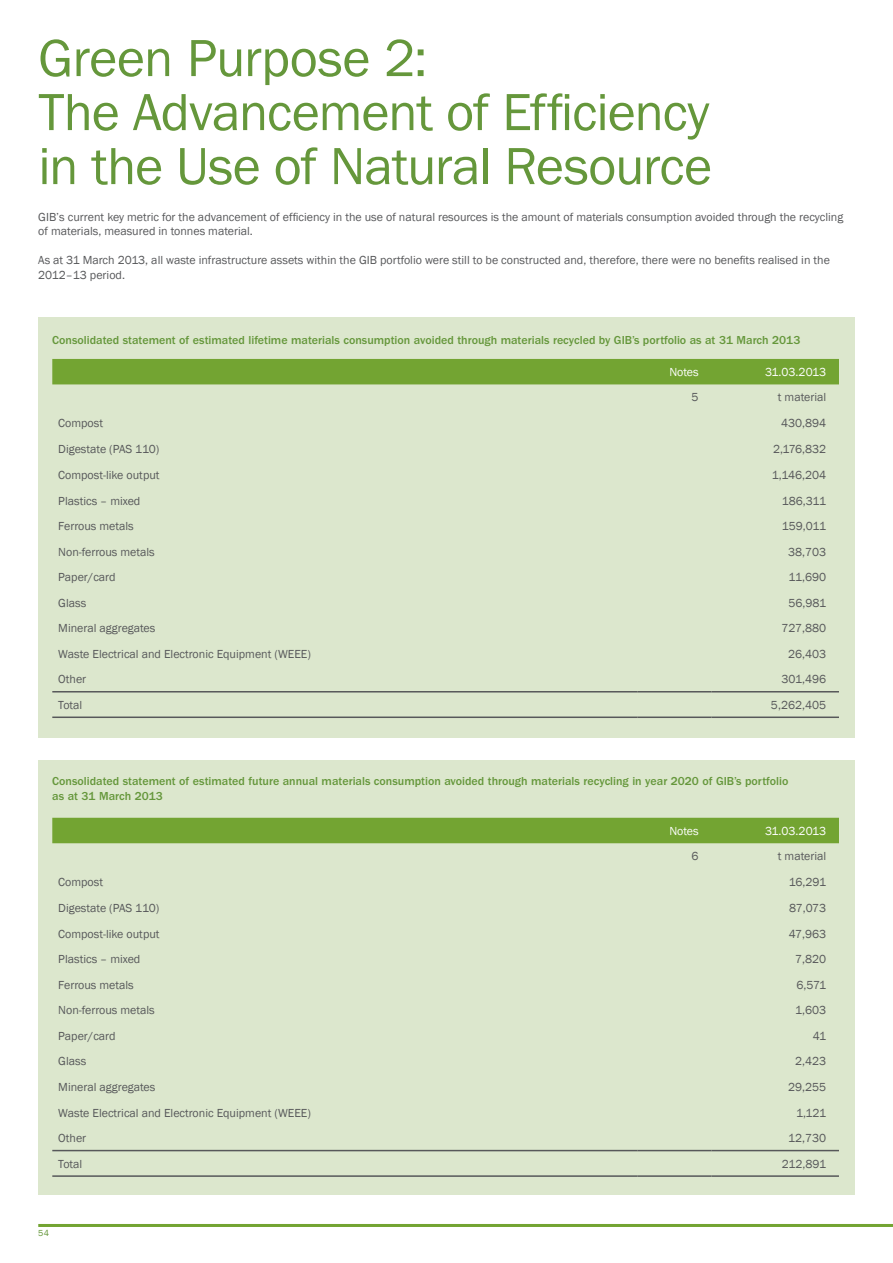
<style>
.page{position:relative;width:893px;height:1263px;background:#fff}
.page>*{position:absolute;margin:0;border:0;box-sizing:border-box;transform-origin:0 0}
.Sub_section_header{font:54px/54px "Franklin Gothic";letter-spacing:-.02em;color:#65973b}
.Body_copy{font:12px/14.4px "Franklin Gothic";color:#57585a}
.Subheading{font:500 12px/14.4px "ITC Franklin Gothic Std";color:#65973b}
.t1{font:12px "Franklin Gothic";letter-spacing:-.01em;color:#fff}
.t2{font:9px "Franklin Gothic";color:#65973b}
</style>
<div class="page">
<hr style="left:38px;top:1224px;width:855px;height:3px;background:#73a432">
<div style="left:38px;top:760px;width:817px;height:435px;background:#dce7cd"></div>
<div style="left:52px;top:818px;width:787px;height:25px;background:#73a432"></div>
<hr style="left:52px;top:1150px;width:586px;height:1px;background:#57585a">
<hr style="left:638px;top:1150px;width:73px;height:1px;background:#57585a">
<hr style="left:711px;top:1150px;width:128px;height:1px;background:#57585a">
<hr style="left:52px;top:1175px;width:586px;height:2px;background:#57585a">
<hr style="left:638px;top:1175px;width:73px;height:2px;background:#57585a">
<hr style="left:711px;top:1175px;width:128px;height:2px;background:#57585a">
<div style="left:38px;top:317px;width:817px;height:420px;background:#dce7cd"></div>
<div style="left:52px;top:359px;width:787px;height:25px;background:#73a432"></div>
<hr style="left:52px;top:691px;width:586px;height:1px;background:#57585a">
<hr style="left:638px;top:691px;width:73px;height:1px;background:#57585a">
<hr style="left:711px;top:691px;width:128px;height:1px;background:#57585a">
<hr style="left:52px;top:716px;width:586px;height:2px;background:#57585a">
<hr style="left:638px;top:716px;width:73px;height:2px;background:#57585a">
<hr style="left:711px;top:716px;width:128px;height:2px;background:#57585a">
<p class="Sub_section_header" style="left:38px;top:32px;width:675px">Green Purpose 2:<br>The Advancement of Efficiency in the Use of Natural Resource</p>
<p class="Body_copy" style="left:38px;top:210px;width:806px">GIB’s current key metric for the advancement of efficiency in the use of natural resources is the amount of materials consumption avoided through the recycling of materials, measured in tonnes material.</p>
<p class="Body_copy" style="left:38px;top:253px;width:793px">As at 31 March 2013, all waste infrastructure assets within the GIB portfolio were still to be constructed and, therefore, there were no benefits realised in the<br>2012–13 period.</p>
<p class="Subheading" style="left:52px;top:333px;width:750px">Consolidated statement of estimated lifetime materials consumption avoided through materials recycled by GIB’s portfolio as at 31 March 2013</p>
<p class="t1" style="left:669px;top:364px;width:31px">Notes</p>
<p class="t1" style="left:765px;top:364px;width:63px">31.03.2013</p>
<p class="Body_copy" style="left:692px;top:390px;width:9px">5</p>
<p class="Body_copy" style="left:778px;top:390px;width:50px">t material</p>
<p class="Body_copy" style="left:58px;top:416px;width:46px">Compost</p>
<p class="Body_copy" style="left:781px;top:416px;width:47px">430,894</p>
<p class="Body_copy" style="left:58px;top:442px;width:103px">Digestate (PAS 110)</p>
<p class="Body_copy" style="left:773px;top:442px;width:55px">2,176,832</p>
<p class="Body_copy" style="left:58px;top:468px;width:103px">Compost-like output</p>
<p class="Body_copy" style="left:772px;top:468px;width:56px">1,146,204</p>
<p class="Body_copy" style="left:58px;top:494px;width:84px">Plastics – mixed</p>
<p class="Body_copy" style="left:782px;top:494px;width:46px">186,311</p>
<p class="Body_copy" style="left:58px;top:519px;width:77px">Ferrous metals</p>
<p class="Body_copy" style="left:782px;top:519px;width:46px">159,011</p>
<p class="Body_copy" style="left:58px;top:545px;width:98px">Non-ferrous metals</p>
<p class="Body_copy" style="left:788px;top:545px;width:40px">38,703</p>
<p class="Body_copy" style="left:58px;top:570px;width:59px">Paper/card</p>
<p class="Body_copy" style="left:788px;top:570px;width:39px">11,690</p>
<p class="Body_copy" style="left:58px;top:596px;width:30px">Glass</p>
<p class="Body_copy" style="left:788px;top:596px;width:39px">56,981</p>
<p class="Body_copy" style="left:58px;top:621px;width:99px">Mineral aggregates</p>
<p class="Body_copy" style="left:781px;top:621px;width:46px">727,880</p>
<p class="Body_copy" style="left:58px;top:647px;width:254px">Waste Electrical and Electronic Equipment (WEEE)</p>
<p class="Body_copy" style="left:788px;top:647px;width:40px">26,403</p>
<p class="Body_copy" style="left:58px;top:672px;width:29px">Other</p>
<p class="Body_copy" style="left:781px;top:672px;width:46px">301,496</p>
<p class="Body_copy" style="left:58px;top:698px;width:25px">Total</p>
<p class="Body_copy" style="left:771px;top:698px;width:57px">5,262,405</p>
<p class="Subheading" style="left:52px;top:774px;width:738px">Consolidated statement of estimated future annual materials consumption avoided through materials recycling in year 2020 of GIB’s portfolio as at 31 March 2013</p>
<p class="t1" style="left:669px;top:823px;width:31px">Notes</p>
<p class="t1" style="left:765px;top:823px;width:63px">31.03.2013</p>
<p class="Body_copy" style="left:692px;top:849px;width:9px">6</p>
<p class="Body_copy" style="left:778px;top:849px;width:50px">t material</p>
<p class="Body_copy" style="left:58px;top:875px;width:46px">Compost</p>
<p class="Body_copy" style="left:789px;top:875px;width:39px">16,291</p>
<p class="Body_copy" style="left:58px;top:901px;width:103px">Digestate (PAS 110)</p>
<p class="Body_copy" style="left:789px;top:901px;width:39px">87,073</p>
<p class="Body_copy" style="left:58px;top:927px;width:103px">Compost-like output</p>
<p class="Body_copy" style="left:789px;top:927px;width:39px">47,963</p>
<p class="Body_copy" style="left:58px;top:952px;width:84px">Plastics – mixed</p>
<p class="Body_copy" style="left:795px;top:952px;width:33px">7,820</p>
<p class="Body_copy" style="left:58px;top:978px;width:77px">Ferrous metals</p>
<p class="Body_copy" style="left:797px;top:978px;width:31px">6,571</p>
<p class="Body_copy" style="left:58px;top:1003px;width:98px">Non-ferrous metals</p>
<p class="Body_copy" style="left:795px;top:1003px;width:33px">1,603</p>
<p class="Body_copy" style="left:58px;top:1029px;width:59px">Paper/card</p>
<p class="Body_copy" style="left:813px;top:1029px;width:15px">41</p>
<p class="Body_copy" style="left:58px;top:1054px;width:30px">Glass</p>
<p class="Body_copy" style="left:795px;top:1054px;width:33px">2,423</p>
<p class="Body_copy" style="left:58px;top:1080px;width:99px">Mineral aggregates</p>
<p class="Body_copy" style="left:788px;top:1080px;width:40px">29,255</p>
<p class="Body_copy" style="left:58px;top:1105px;width:254px">Waste Electrical and Electronic Equipment (WEEE)</p>
<p class="Body_copy" style="left:796px;top:1105px;width:32px">1,121</p>
<p class="Body_copy" style="left:58px;top:1131px;width:29px">Other</p>
<p class="Body_copy" style="left:788px;top:1131px;width:40px">12,730</p>
<p class="Body_copy" style="left:58px;top:1156px;width:25px">Total</p>
<p class="Body_copy" style="left:782px;top:1156px;width:46px">212,891</p>
<p class="t2" style="left:38px;top:1228px;width:12px">54</p>
</div>
